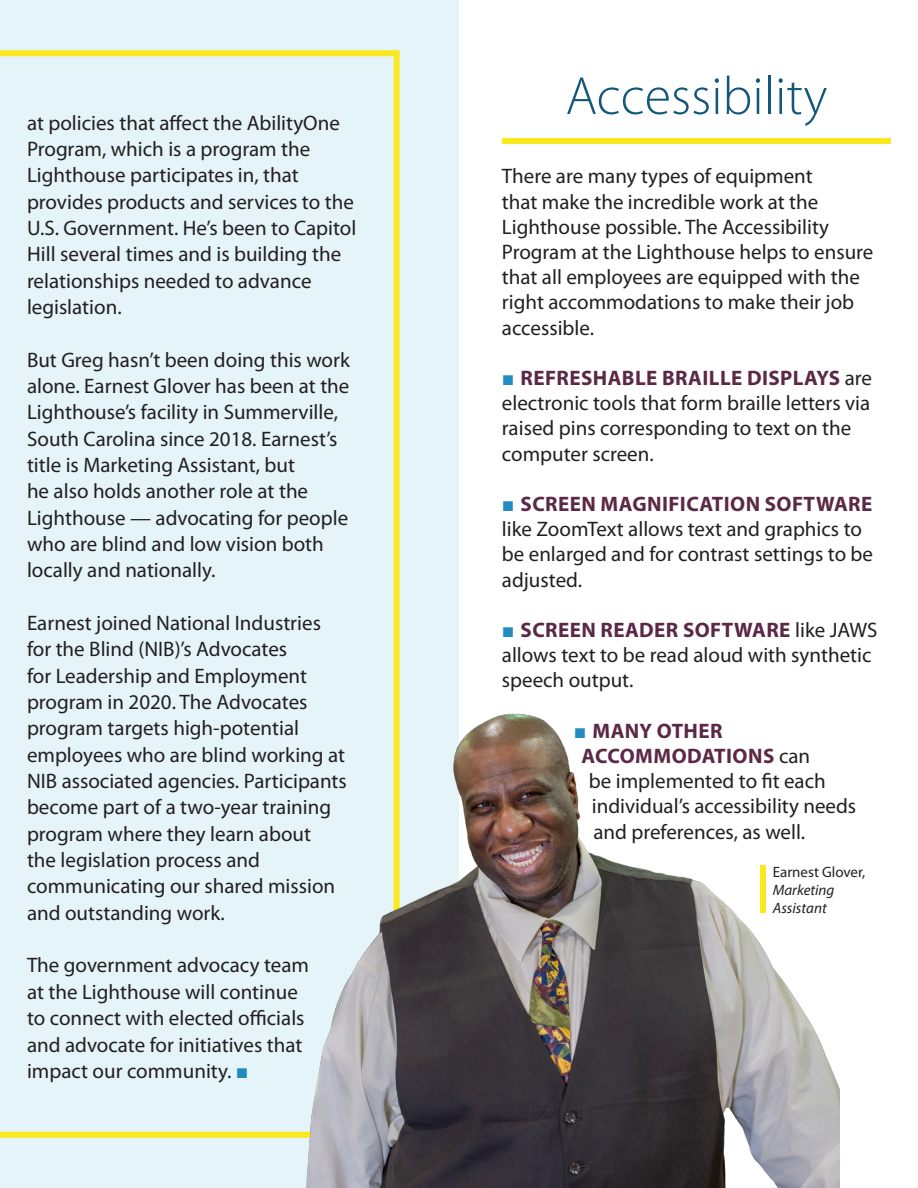
<style>
.page{position:relative;width:918px;height:1188px;background:#fff}
.page>*{position:absolute;margin:0;border:0;box-sizing:border-box;transform-origin:0 0}
.Heading_1_Center{font:300 54px "Myriad Pro";color:#13587a}
.Body_Small{font:21px/26.4px "Myriad Pro";color:#231f20}
.Body_Small-2{font:700 21px "Myriad Pro";letter-spacing:.02em;color:#5b2846}
.t1{font:italic 15px/18px "Myriad Pro";color:#231f20}
.t2{font:15px "Myriad Pro";color:#231f20}
.s1{font-family:"Arial";color:#218bc2}
.s2{font-weight:700;color:#5b2846}
.s3{font-family:"Arial";font-weight:700;color:#218bc2}
.s4{font-weight:400;color:#231f20}
</style>
<div class="page">
<div style="left:0;top:0;width:459px;height:1188px;background:#e4f4f8"></div>
<svg style="left:0;top:50px;width:400px;height:1088px"></svg>
<img style="left:272px;top:695px;width:567px;height:493px">
<div style="left:502px;top:138px;width:389px;height:6px;background:#fae921"></div>
<div style="left:760px;top:866px;width:6px;height:47px;background:#fae921"></div>
<p class="Body_Small" style="left:27px;top:109px;width:331px">at policies that affect the AbilityOne Program, which is a program the Lighthouse participates in, that provides products and services to the U.S. Government. He’s been to Capitol Hill several times and is building the relationships needed to advance legislation.</p>
<p class="Body_Small" style="left:27px;top:346px;width:324px">But Greg hasn’t been doing this work alone. Earnest Glover has been at the Lighthouse’s facility in Summerville, South Carolina since 2018. Earnest’s title is Marketing Assistant, but<br>he also holds another role at the Lighthouse — advocating for people who are blind and low vision both locally and nationally.</p>
<p class="Body_Small" style="left:27px;top:610px;width:321px">Earnest joined National Industries for the Blind (NIB)’s Advocates<br>for Leadership and Employment program in 2020. The Advocates program targets high-potential employees who are blind working at<br>NIB associated agencies. Participants become part of a two-year training program where they learn about<br>the legislation process and communicating our shared mission and outstanding work.</p>
<p class="Body_Small" style="left:27px;top:952px;width:284px">The government advocacy team at the Lighthouse will continue to connect with elected officials and advocate for initiatives that impact our community. <span class="s1">■</span></p>
<p class="Heading_1_Center" style="left:566px;top:63px;width:263px">Accessibility</p>
<p class="Body_Small" style="left:502px;top:164px;width:373px;line-height:25.2px">There are many types of equipment<br>that make the incredible work at the Lighthouse possible. The Accessibility Program at the Lighthouse helps to ensure that all employees are equipped with the right accommodations to make their job accessible.</p>
<p class="Body_Small" style="left:502px;top:365px;width:372px;line-height:25.2px"><span class="s1">■</span> <span class="s2">REFRESHABLE BRAILLE DISPLAYS</span> are electronic tools that form braille letters via raised pins corresponding to text on the computer screen.</p>
<p class="Body_Small" style="left:502px;top:491px;width:373px;line-height:25.2px"><span class="s3">■</span> <span class="s2">SCREEN MAGNIFICATION SOFTWARE </span>like ZoomText allows text and graphics to be enlarged and for contrast settings to be adjusted.</p>
<p class="Body_Small" style="left:502px;top:617px;width:377px;line-height:25.2px"><span class="s3">■</span> <span class="s2">SCREEN READER SOFTWARE</span> like JAWS allows text to be read aloud with synthetic speech output.</p>
<p class="Body_Small-2" style="left:574px;top:717px;width:150px"><span class="s1">■</span> MANY OTHER</p>
<p class="Body_Small-2" style="left:582px;top:742px;width:230px">ACCOMMODATIONS <span class="s4">can</span></p>
<p class="Body_Small" style="left:589px;top:768px;width:238px">be implemented to fit each</p>
<p class="Body_Small" style="left:592px;top:793px;width:266px">individual’s accessibility needs</p>
<p class="Body_Small" style="left:593px;top:818px;width:213px">and preferences, as well.</p>
<p class="t2" style="left:773px;top:863px;width:94px">Earnest Glover,</p>
<p class="t1" style="left:773px;top:881px;width:63px">Marketing<br>Assistant</p>
</div>
